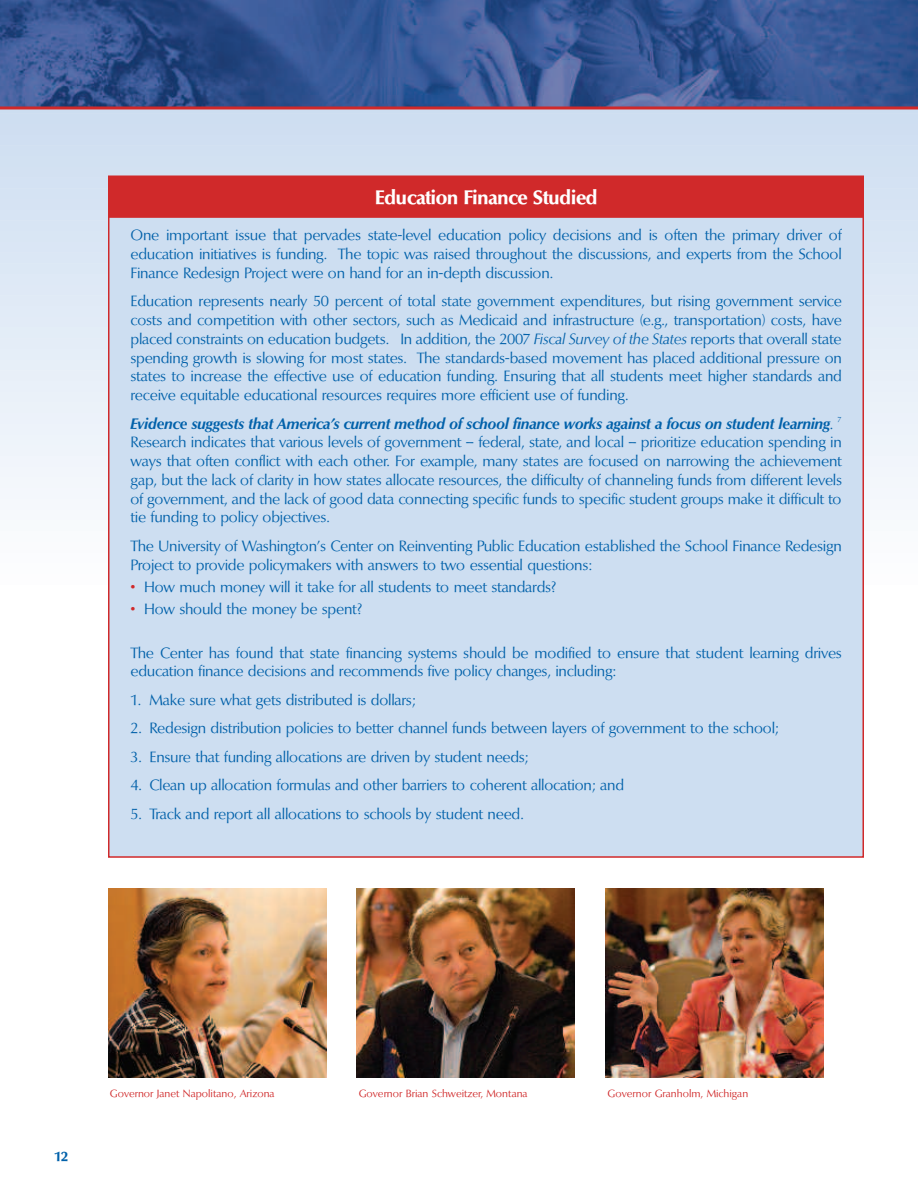
<style>
.page{position:relative;width:918px;height:1188px;background:#fff}
.page>*{position:absolute;margin:0;border:0;box-sizing:border-box;transform-origin:0 0}
.t1{font:700 19.5px "Optima BQ";letter-spacing:-.015em;color:#fff}
.t2{font:15px/18.8px "Optima BQ";letter-spacing:-.015em;color:#0161aa;text-align:justify}
.t3{font:italic 700 15px "Optima BQ";letter-spacing:-.025em;color:#0161aa}
.t4{font:700 13.5px "Optima BQ";color:#0161aa}
.t5{font:10.5px "Optima BQ";color:#d0292a}
.t6{font:7.5px "Optima BQ";color:#0161aa}
.s1{font-style:italic}
.s2{font-weight:400;font-style:normal}
.s3{color:#d0292a}
</style>
<div class="page">
<div style="left:0;top:104px;width:918px;height:12px;background:#cddef1"></div>
<div style="left:0;top:111px;width:918px;height:15px;background:#cedef1"></div>
<div style="left:0;top:122px;width:918px;height:15px;background:#cfdef1"></div>
<div style="left:0;top:133px;width:918px;height:15px;background:#d0dff2"></div>
<div style="left:0;top:143px;width:918px;height:16px;background:#d1e0f2"></div>
<div style="left:0;top:154px;width:918px;height:15px;background:#d2e1f2"></div>
<div style="left:0;top:165px;width:918px;height:15px;background:#d3e1f2"></div>
<div style="left:0;top:175px;width:918px;height:16px;background:#d4e2f3"></div>
<div style="left:0;top:186px;width:918px;height:15px;background:#d5e3f3"></div>
<div style="left:0;top:197px;width:918px;height:15px;background:#d6e3f3"></div>
<div style="left:0;top:208px;width:918px;height:15px;background:#d7e4f4"></div>
<div style="left:0;top:218px;width:918px;height:16px;background:#d8e5f4"></div>
<div style="left:0;top:229px;width:918px;height:15px;background:#d9e6f4"></div>
<div style="left:0;top:240px;width:918px;height:15px;background:#dae6f5"></div>
<div style="left:0;top:250px;width:918px;height:16px;background:#dbe7f5"></div>
<div style="left:0;top:261px;width:918px;height:15px;background:#dce8f5"></div>
<div style="left:0;top:272px;width:918px;height:15px;background:#dee9f6"></div>
<div style="left:0;top:283px;width:918px;height:15px;background:#dfe9f6"></div>
<div style="left:0;top:293px;width:918px;height:16px;background:#e0eaf6"></div>
<div style="left:0;top:304px;width:918px;height:15px;background:#e1ebf7"></div>
<div style="left:0;top:315px;width:918px;height:15px;background:#e2ebf7"></div>
<div style="left:0;top:325px;width:918px;height:16px;background:#e3edf7"></div>
<div style="left:0;top:336px;width:918px;height:15px;background:#e4edf7"></div>
<div style="left:0;top:347px;width:918px;height:15px;background:#e5eef8"></div>
<div style="left:0;top:358px;width:918px;height:15px;background:#e7eff8"></div>
<div style="left:0;top:368px;width:918px;height:16px;background:#e8eff8"></div>
<div style="left:0;top:379px;width:918px;height:15px;background:#e9f0f9"></div>
<div style="left:0;top:390px;width:918px;height:15px;background:#eaf1f9"></div>
<div style="left:0;top:400px;width:918px;height:16px;background:#ebf2f9"></div>
<div style="left:0;top:411px;width:918px;height:15px;background:#ecf2fa"></div>
<div style="left:0;top:422px;width:918px;height:15px;background:#edf3fa"></div>
<div style="left:0;top:433px;width:918px;height:15px;background:#eef4fa"></div>
<div style="left:0;top:443px;width:918px;height:16px;background:#eff4fa"></div>
<div style="left:0;top:454px;width:918px;height:15px;background:#f1f5fb"></div>
<div style="left:0;top:465px;width:918px;height:15px;background:#f2f6fb"></div>
<div style="left:0;top:475px;width:918px;height:16px;background:#f3f7fb"></div>
<div style="left:0;top:486px;width:918px;height:15px;background:#f4f7fc"></div>
<div style="left:0;top:497px;width:918px;height:15px;background:#f5f8fc"></div>
<div style="left:0;top:508px;width:918px;height:15px;background:#f6f9fc"></div>
<div style="left:0;top:518px;width:918px;height:16px;background:#f7fafc"></div>
<div style="left:0;top:529px;width:918px;height:15px;background:#f9fbfd"></div>
<div style="left:0;top:540px;width:918px;height:15px;background:#fafbfd"></div>
<div style="left:0;top:550px;width:918px;height:16px;background:#fbfcfe"></div>
<img style="left:0;top:0;width:918px;height:106px">
<svg style="left:0;top:106px;width:918px;height:4px;background:#bc454f"></svg>
<div style="left:109px;top:176px;width:754px;height:681px;background:#cddef1"></div>
<div style="left:109px;top:178px;width:754px;height:39px;background:#d0292a"></div>
<div style="left:108px;top:177px;width:756px;height:41px;border:2px solid #d0292a"></div>
<img style="left:357px;top:889px;width:218px;height:189px">
<img style="left:606px;top:889px;width:218px;height:189px">
<img style="left:108px;top:889px;width:218px;height:189px">
<h1 class="t1" style="left:375px;top:187px;width:224px">Education Finance Studied</h1>
<p class="t2" style="left:130px;top:227px;width:713px">One important issue that pervades state-level education policy decisions and is often the primary driver of education initiatives is funding. The topic was raised throughout the discussions, and experts from the School Finance Redesign Project were on hand for an in-depth discussion.</p>
<p class="t2" style="left:130px;top:293px;width:713px">Education represents nearly 50 percent of total state government expenditures, but rising government service costs and competition with other sectors, such as Medicaid and infrastructure (e.g., transportation) costs, have placed constraints on education budgets. In addition, the 2007 <span class="s1">Fiscal Survey of the States</span> reports that overall state spending growth is slowing for most states. The standards-based movement has placed additional pressure on states to increase the effective use of education funding. Ensuring that all students meet higher standards and receive equitable educational resources requires more efficient use of funding.</p>
<p class="t3" style="left:130px;top:414px;width:704px">Evidence suggests that America’s current method of school finance works against a focus on student learning<span class="s2">.</span></p>
<p class="t6" style="left:837px;top:415px;width:6px">7</p>
<p class="t2" style="left:130px;top:434px;width:713px">Research indicates that various levels of government – federal, state, and local – prioritize education spending in ways that often conflict with each other. For example, many states are focused on narrowing the achievement gap, but the lack of clarity in how states allocate resources, the difficulty of channeling funds from different levels of government, and the lack of good data connecting specific funds to specific student groups make it difficult to tie funding to policy objectives.</p>
<p class="t2" style="left:131px;top:537px;width:713px">The University of Washington’s Center on Reinventing Public Education established the School Finance Redesign<br>Project to provide policymakers with answers to two essential questions:</p>
<p class="t2" style="left:131px;top:578px;width:427px"><span class="s3">•</span> How much money will it take for all students to meet standards?</p>
<p class="t2" style="left:131px;top:600px;width:233px"><span class="s3">•</span> How should the money be spent?</p>
<p class="t2" style="left:131px;top:644px;width:713px">The Center has found that state financing systems should be modified to ensure that student learning drives education finance decisions and recommends five policy changes, including:</p>
<p class="t2" style="left:131px;top:691px;width:287px">1. Make sure what gets distributed is dollars;</p>
<p class="t2" style="left:131px;top:719px;width:650px">2. Redesign distribution policies to better channel funds between layers of government to the school;</p>
<p class="t2" style="left:131px;top:748px;width:400px">3. Ensure that funding allocations are driven by student needs;</p>
<p class="t2" style="left:131px;top:776px;width:495px">4. Clean up allocation formulas and other barriers to coherent allocation; and</p>
<p class="t2" style="left:131px;top:805px;width:395px">5. Track and report all allocations to schools by student need.</p>
<p class="t4" style="left:54px;top:1149px;width:16px">12</p>
<p class="t5" style="left:110px;top:1088px;width:166px">Governor Janet Napolitano, Arizona</p>
<p class="t5" style="left:359px;top:1088px;width:170px">Governor Brian Schweitzer, Montana</p>
<p class="t5" style="left:608px;top:1088px;width:142px">Governor Granholm, Michigan</p>
</div>
